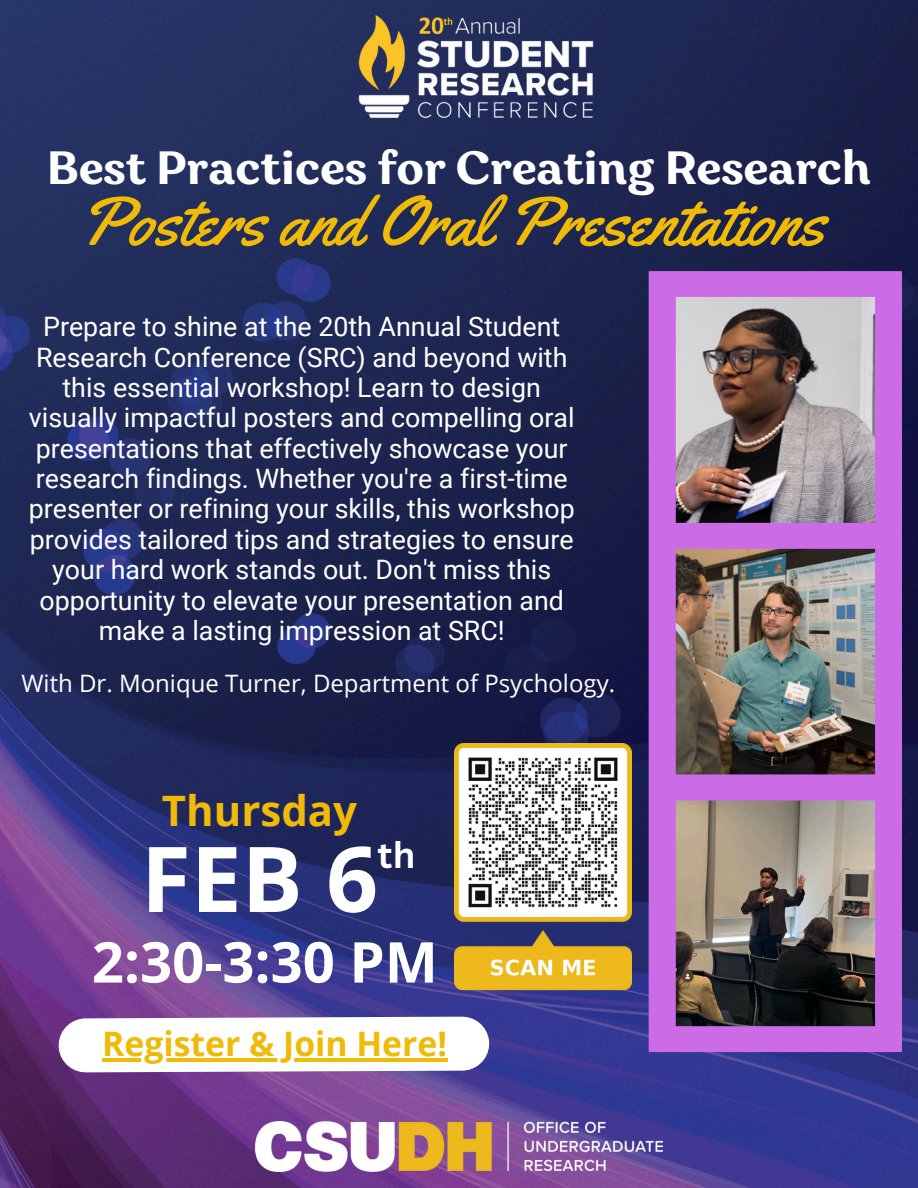
<style>
.page{position:relative;width:918px;height:1188px;background:#fff}
.page>*{position:absolute;margin:0;border:0;box-sizing:border-box;transform-origin:0 0}
.t1{font:700 90.75px "Open Sans";color:#fff}
.t2{font:69px "Yellowtail";color:#efba08}
.t3{font:700 56.25px "Open Sans";color:#fff}
.t4{font:700 46.65px "Garbata";color:#fff}
.t5{font:700 42px "Open Sans";color:#efba08}
.t6{font:700 36px "Canva Sans";color:#fff}
.t7{font:700 33.75px "Open Sans";color:#efba08}
.t8{font:26.85px/30.3px "Roboto";color:#fff;text-align:center}
.t9{font:24px "Open Sans";color:#fff}
</style>
<div class="page">
<img style="left:0;top:0;width:918px;height:1188px">
<svg style="left:31px;top:989px;width:485px;height:111px"></svg>
<img style="left:649px;top:271px;width:253px;height:781px">
<hr style="left:102px;top:1058px;width:345px;height:4px;background:#efba08">
<img style="left:255px;top:1122px;width:408px;height:49px">
<img style="left:298px;top:0;width:350px;height:133px">
<img style="left:454px;top:744px;width:178px;height:250px">
<h2 class="t4" style="left:47px;top:151px;width:826px">Best Practices for Creating Research</h2>
<h6 class="t2" style="left:78px;top:178px;width:748px">Posters and Oral Presentations</h6>
<p class="t8" style="left:29px;top:312px;width:547px">Prepare to shine at the 20th Annual Student Research Conference (SRC) and beyond with this essential workshop! Learn to design visually impactful posters and compelling oral presentations that effectively showcase your research findings. Whether you're a first-time presenter or refining your skills, this workshop provides tailored tips and strategies to ensure your hard work stands out. Don't miss this opportunity to elevate your presentation and make a lasting impression at SRC!</p>
<h5 class="t9" style="left:21px;top:666px;width:595px">With Dr. Monique Turner, Department of Psychology.</h5>
<h4 class="t5" style="left:162px;top:781px;width:197px">Thursday</h4>
<p class="t6" style="left:378px;top:829px;width:39px">th</p>
<p class="t1" style="left:141px;top:815px;width:238px">FEB 6</p>
<h1 class="t3" style="left:92px;top:922px;width:347px">2:30-3:30 PM</h1>
<h3 class="t7" style="left:102px;top:1020px;width:346px">Register &amp; Join Here!</h3>
</div>
